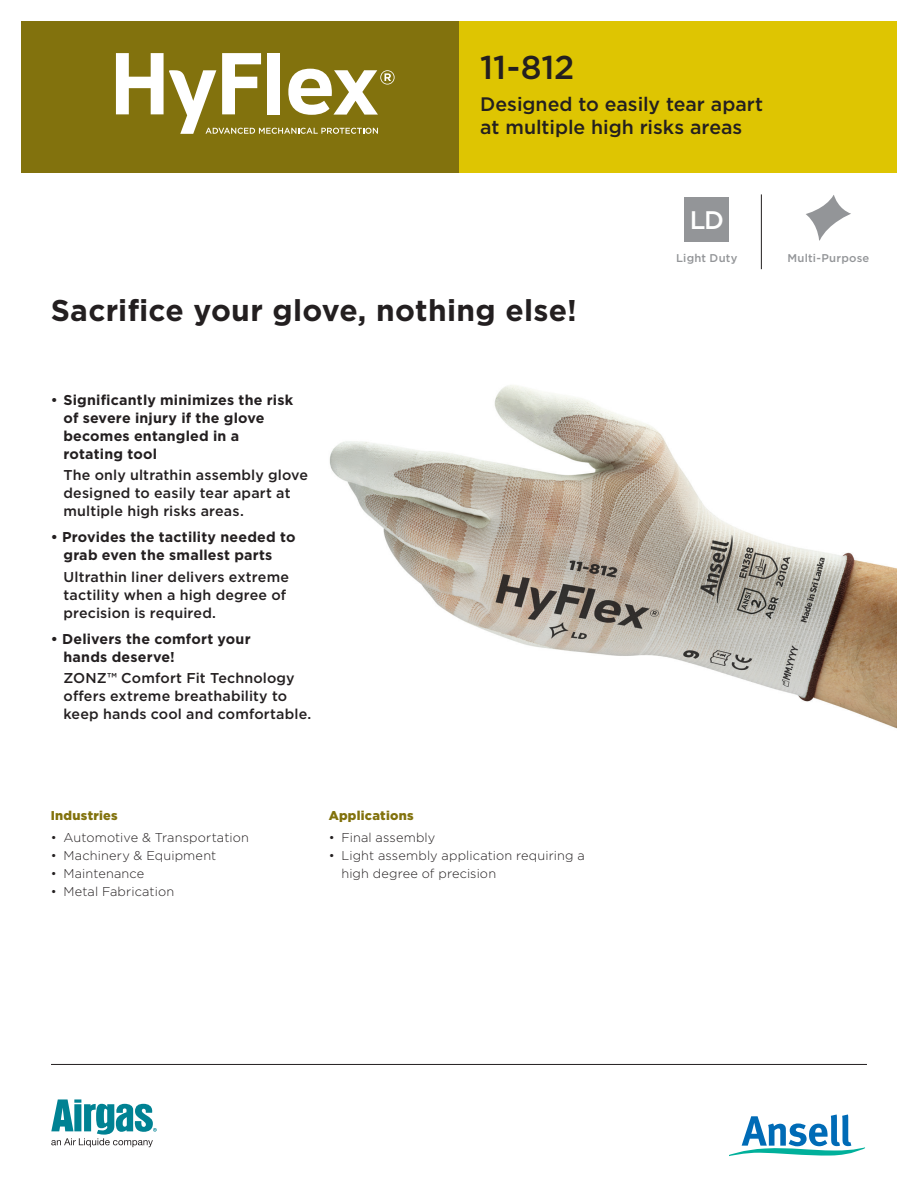
<style>
.page{position:relative;width:918px;height:1188px;background:#fff}
.page>*{position:absolute;margin:0;border:0;box-sizing:border-box;transform-origin:0 0}
.t1{font:500 33px "Gotham";color:#231f20}
.t2{font:700 30px "Gotham";letter-spacing:.01em;color:#231f20}
.t3{font:500 25.35px "Gotham";color:#fff}
.t4{font:500 19.5px/22.5px "Gotham";color:#231f20}
.t5{font:500 14.25px/18px "Gotham";letter-spacing:.01em;color:#231f20}
.t6{font:700 14.25px/18px "Gotham";letter-spacing:.015em;color:#231f20}
.t7{font:300 12.75px/18px "Gotham";letter-spacing:.01em;color:#231f20}
.t8{font:900 12.75px "Gotham";letter-spacing:.02em;color:#82720d}
.t9{font:500 11.25px "Gotham";letter-spacing:.02em;color:#939598}
.s1{font-weight:500}
</style>
<div class="page">
<div style="left:459px;top:22px;width:437px;height:151px;background:#dec502"></div>
<div style="left:22px;top:22px;width:437px;height:151px;background:#82720d"></div>
<svg style="left:116px;top:53px;width:279px;height:81px"></svg>
<img style="left:329px;top:385px;width:568px;height:344px">
<hr style="left:761px;top:194px;width:1px;height:75px;background:#231f20">
<div style="left:684px;top:197px;width:45px;height:44px;background:#939598"></div>
<svg style="left:806px;top:195px;width:45px;height:46px"></svg>
<svg style="left:729px;top:1114px;width:136px;height:42px"></svg>
<svg style="left:51px;top:1099px;width:106px;height:48px"></svg>
<hr style="left:51px;top:1064px;width:816px;height:1px;background:#231f20">
<h1 class="t1" style="left:480px;top:46px;width:96px">11-812</h1>
<h3 class="t4" style="left:480px;top:93px;width:285px">Designed to easily tear apart at multiple high risks areas</h3>
<h2 class="t2" style="left:51px;top:291px;width:528px">Sacrifice your glove, nothing else!</h2>
<p class="t6" style="left:64px;top:391px;width:231px;text-indent:-13px"><span class="s1">•</span> Significantly minimizes the risk of severe injury if the glove becomes entangled in a rotating tool</p>
<p class="t5" style="left:64px;top:466px;width:246px">The only ultrathin assembly glove designed to easily tear apart at multiple high risks areas.</p>
<p class="t6" style="left:64px;top:528px;width:233px;text-indent:-13px">• Provides the tactility needed to grab even the smallest parts</p>
<p class="t5" style="left:64px;top:567px;width:227px">Ultrathin liner delivers extreme tactility when a high degree of precision is required.</p>
<p class="t6" style="left:64px;top:630px;width:189px;text-indent:-13px">• Delivers the comfort your hands deserve!</p>
<p class="t5" style="left:64px;top:669px;width:249px">ZONZ™ Comfort Fit Technology offers extreme breathability to keep hands cool and comfortable.</p>
<h3 class="t3" style="left:690px;top:203px;width:36px">LD</h3>
<p class="t9" style="left:676px;top:251px;width:63px">Light Duty</p>
<p class="t9" style="left:787px;top:251px;width:83px">Multi-Purpose</p>
<p class="t8" style="left:51px;top:807px;width:68px">Industries</p>
<p class="t7" style="left:51px;top:829px;width:200px">• Automotive &amp; Transportation</p>
<p class="t7" style="left:51px;top:847px;width:167px">• Machinery &amp; Equipment</p>
<p class="t7" style="left:51px;top:865px;width:95px">• Maintenance</p>
<p class="t7" style="left:51px;top:883px;width:125px">• Metal Fabrication</p>
<p class="t8" style="left:329px;top:807px;width:87px">Applications</p>
<p class="t7" style="left:329px;top:829px;width:108px">• Final assembly</p>
<p class="t7" style="left:341px;top:847px;width:245px;text-indent:-13px">• Light assembly application requiring a high degree of precision</p>
</div>
